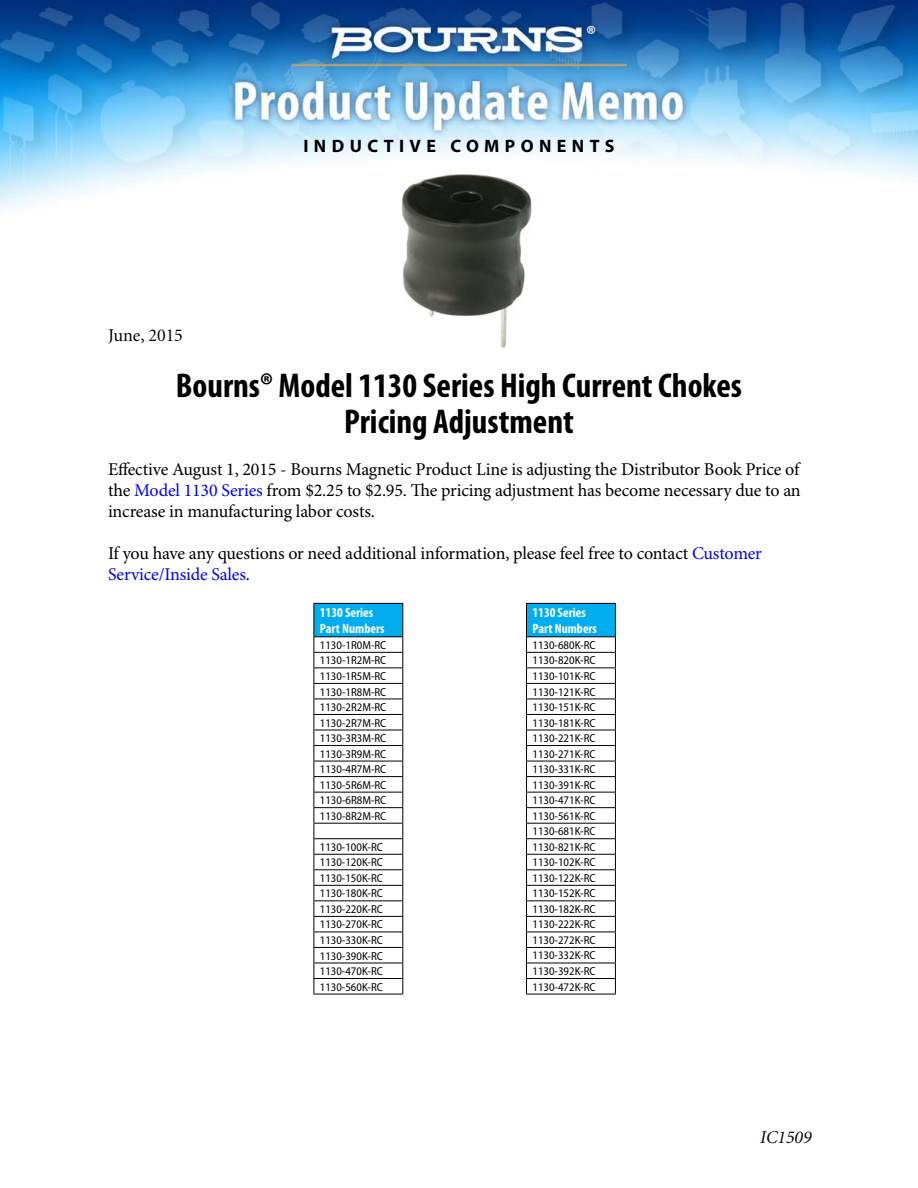
<style>
.page{position:relative;width:918px;height:1188px;background:#fff}
.page>*{position:absolute;margin:0;border:0;box-sizing:border-box;transform-origin:0 0}
.t1{font:700 condensed 34.5px/36px "Myriad Pro";color:#000;text-align:center}
.t2{font:18px/21px "Minion Pro";letter-spacing:-.01em;color:#000;text-align:justify}
.t3{font:700 18px "Myriad Pro";letter-spacing:.3em;color:#000}
.t4{font:18px "Minion";color:#000}
.t5{font:italic 18px "Minion";color:#000}
.t6{font:700 condensed 13.5px/16.5px "Myriad Pro";color:#fff}
.t7{font:semi-condensed 11.7px/15.6px "Myriad Pro";color:#000;text-align:justify}
.s1{color:#00f}
</style>
<div class="page">
<img style="left:0;top:0;width:918px;height:212px">
<img style="left:391px;top:160px;width:153px;height:188px">
<div style="left:314px;top:603px;width:89px;height:34px;background:#00aeef"></div>
<hr style="left:314px;top:603px;width:89px;height:1px;background:#000">
<hr style="left:314px;top:604px;width:1px;height:32px;background:#000">
<hr style="left:402px;top:604px;width:1px;height:32px;background:#000">
<hr style="left:314px;top:636px;width:89px;height:1px;background:#000">
<hr style="left:314px;top:652px;width:89px;height:1px;background:#000">
<hr style="left:314px;top:667px;width:89px;height:1px;background:#000">
<hr style="left:314px;top:683px;width:89px;height:1px;background:#000">
<hr style="left:314px;top:699px;width:89px;height:1px;background:#000">
<hr style="left:314px;top:714px;width:89px;height:1px;background:#000">
<hr style="left:314px;top:730px;width:89px;height:1px;background:#000">
<hr style="left:314px;top:745px;width:89px;height:1px;background:#000">
<hr style="left:314px;top:761px;width:89px;height:1px;background:#000">
<hr style="left:314px;top:776px;width:89px;height:1px;background:#000">
<hr style="left:314px;top:792px;width:89px;height:1px;background:#000">
<hr style="left:314px;top:807px;width:89px;height:1px;background:#000">
<hr style="left:314px;top:823px;width:89px;height:1px;background:#000">
<hr style="left:314px;top:838px;width:89px;height:1px;background:#000">
<hr style="left:314px;top:854px;width:89px;height:1px;background:#000">
<hr style="left:314px;top:869px;width:89px;height:1px;background:#000">
<hr style="left:314px;top:885px;width:89px;height:1px;background:#000">
<hr style="left:314px;top:900px;width:89px;height:1px;background:#000">
<hr style="left:314px;top:916px;width:89px;height:1px;background:#000">
<hr style="left:314px;top:932px;width:89px;height:1px;background:#000">
<hr style="left:314px;top:947px;width:89px;height:1px;background:#000">
<hr style="left:314px;top:963px;width:89px;height:1px;background:#000">
<hr style="left:314px;top:978px;width:89px;height:1px;background:#000">
<svg style="left:314px;top:637px;width:1px;height:357px"></svg>
<svg style="left:402px;top:637px;width:1px;height:357px"></svg>
<hr style="left:314px;top:994px;width:89px;height:1px;background:#000">
<div style="left:526px;top:603px;width:89px;height:34px;background:#00aeef"></div>
<hr style="left:526px;top:603px;width:90px;height:1px;background:#000">
<hr style="left:526px;top:604px;width:1px;height:32px;background:#000">
<hr style="left:615px;top:604px;width:1px;height:32px;background:#000">
<hr style="left:526px;top:636px;width:90px;height:1px;background:#000">
<hr style="left:526px;top:652px;width:90px;height:1px;background:#000">
<hr style="left:526px;top:667px;width:90px;height:1px;background:#000">
<hr style="left:526px;top:683px;width:90px;height:1px;background:#000">
<hr style="left:526px;top:699px;width:90px;height:1px;background:#000">
<hr style="left:526px;top:714px;width:90px;height:1px;background:#000">
<hr style="left:526px;top:730px;width:90px;height:1px;background:#000">
<hr style="left:526px;top:745px;width:90px;height:1px;background:#000">
<hr style="left:526px;top:761px;width:90px;height:1px;background:#000">
<hr style="left:526px;top:776px;width:90px;height:1px;background:#000">
<hr style="left:526px;top:792px;width:90px;height:1px;background:#000">
<hr style="left:526px;top:807px;width:90px;height:1px;background:#000">
<hr style="left:526px;top:823px;width:90px;height:1px;background:#000">
<hr style="left:526px;top:838px;width:90px;height:1px;background:#000">
<hr style="left:526px;top:854px;width:90px;height:1px;background:#000">
<hr style="left:526px;top:869px;width:90px;height:1px;background:#000">
<hr style="left:526px;top:885px;width:90px;height:1px;background:#000">
<hr style="left:526px;top:900px;width:90px;height:1px;background:#000">
<hr style="left:526px;top:916px;width:90px;height:1px;background:#000">
<hr style="left:526px;top:932px;width:90px;height:1px;background:#000">
<hr style="left:526px;top:947px;width:90px;height:1px;background:#000">
<hr style="left:526px;top:963px;width:90px;height:1px;background:#000">
<hr style="left:526px;top:978px;width:90px;height:1px;background:#000">
<svg style="left:526px;top:637px;width:1px;height:357px"></svg>
<svg style="left:615px;top:637px;width:1px;height:357px"></svg>
<hr style="left:526px;top:994px;width:90px;height:1px;background:#000">
<h2 class="t3" style="left:303px;top:135px;width:313px">INDUCTIVE COMPONENTS</h2>
<h2 class="t4" style="left:108px;top:328px;width:76px">June, 2015</h2>
<h1 class="t1" style="left:176px;top:371px;width:568px">Bourns® Model 1130 Series High Current Chokes<br>Pricing Adjustment</h1>
<h2 class="t2" style="left:108px;top:461px;width:694px">Effective August 1, 2015 - Bourns Magnetic Product Line is adjusting the Distributor Book Price of the <span class="s1">Model 1130 Series</span> from $2.25 to $2.95. The pricing adjustment has become necessary due to an increase in manufacturing labor costs.</h2>
<h2 class="t2" style="left:108px;top:545px;width:655px">If you have any questions or need additional information, please feel free to contact <span class="s1">Customer<br>Service/Inside Sales</span>.</h2>
<p class="t6" style="left:320px;top:606px;width:66px">1130 Series<br>Part Numbers</p>
<p class="t7" style="left:320px;top:637px;width:68px">1130-1R0M-RC 1130-1R2M-RC 1130-1R5M-RC 1130-1R8M-RC 1130-2R2M-RC 1130-2R7M-RC 1130-3R3M-RC 1130-3R9M-RC 1130-4R7M-RC 1130-5R6M-RC 1130-6R8M-RC 1130-8R2M-RC</p>
<p class="t7" style="left:320px;top:839px;width:65px">1130-100K-RC 1130-120K-RC 1130-150K-RC 1130-180K-RC 1130-220K-RC 1130-270K-RC 1130-330K-RC 1130-390K-RC 1130-470K-RC 1130-560K-RC</p>
<p class="t6" style="left:532px;top:606px;width:66px">1130 Series<br>Part Numbers</p>
<p class="t7" style="left:532px;top:637px;width:65px">1130-680K-RC 1130-820K-RC 1130-101K-RC 1130-121K-RC 1130-151K-RC 1130-181K-RC 1130-221K-RC 1130-271K-RC 1130-331K-RC 1130-391K-RC 1130-471K-RC 1130-561K-RC 1130-681K-RC 1130-821K-RC 1130-102K-RC 1130-122K-RC 1130-152K-RC 1130-182K-RC 1130-222K-RC 1130-272K-RC 1130-332K-RC 1130-392K-RC 1130-472K-RC</p>
<h2 class="t5" style="left:760px;top:1130px;width:53px">IC1509</h2>
</div>
